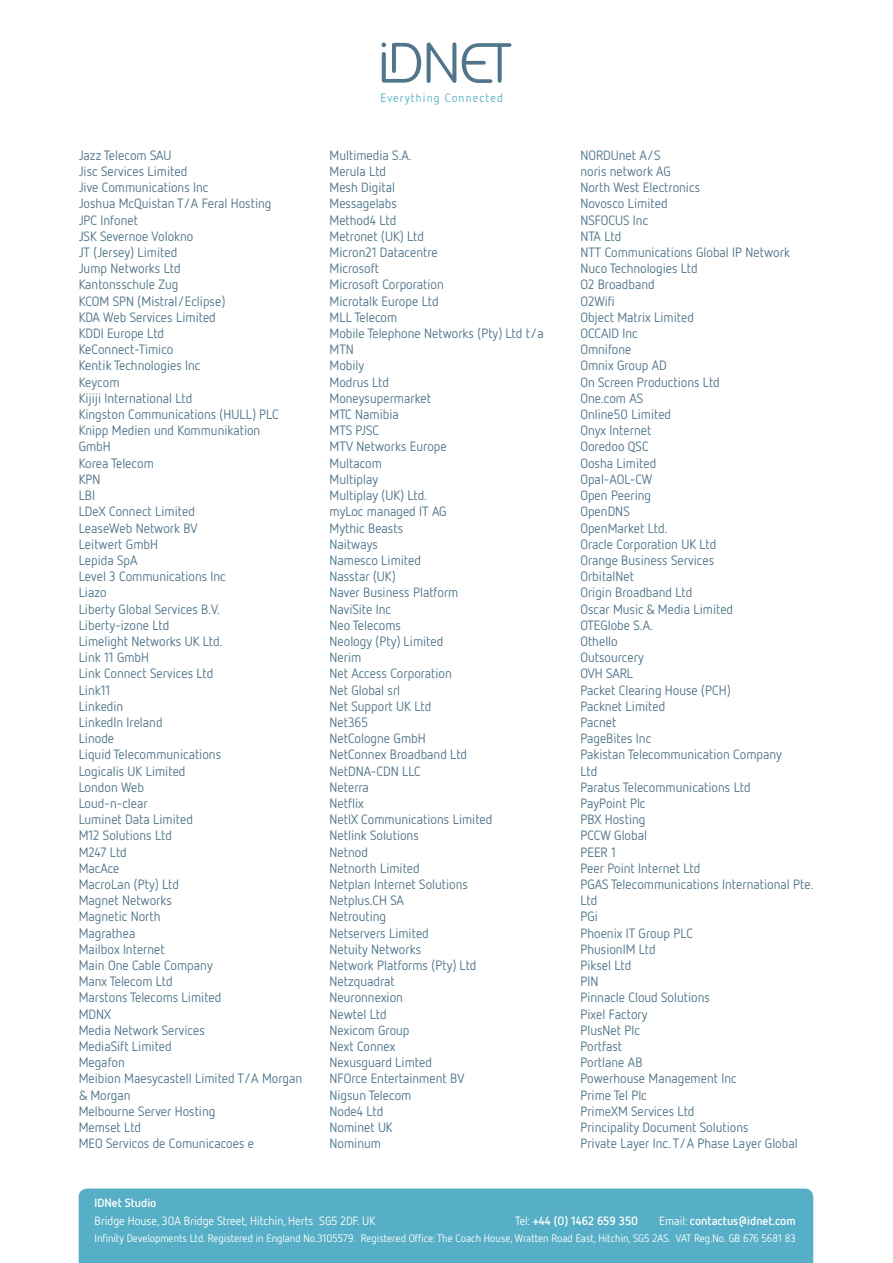
<style>
.page{position:relative;width:893px;height:1263px;background:#fff}
.page>*{position:absolute;margin:0;border:0;box-sizing:border-box;transform-origin:0 0}
.t1{font:13.5px/16.2px "Netto OT";color:#51758b}
.t2{font:700 12px "Netto OT";color:#fff}
.t3{font:12px "Netto OT";color:#fff}
.t4{font:12px "Netto OT";letter-spacing:.09em;color:#56afc6}
.t5{font:10.8px "Netto OT";color:#fff}
.s1{font-weight:400}
</style>
<div class="page">
<div style="left:79px;top:1188px;width:734px;height:75px;background:#56afc6"></div>
<svg style="left:381px;top:43px;width:40px;height:40px"></svg>
<svg style="left:427px;top:43px;width:29px;height:40px"></svg>
<svg style="left:462px;top:43px;width:49px;height:40px"></svg>
<p class="t4" style="left:380px;top:91px;width:124px">Everything Connected</p>
<p class="t1" style="left:79px;top:147px;width:225px">Jazz Telecom SAU<br>Jisc Services Limited<br>Jive Communications Inc<br>Joshua McQuistan T/A Feral Hosting<br>JPC Infonet<br>JSK Severnoe Volokno<br>JT (Jersey) Limited<br>Jump Networks Ltd<br>Kantonsschule Zug<br>KCOM SPN (Mistral/Eclipse)<br>KDA Web Services Limited<br>KDDI Europe Ltd<br>KeConnect-Timico<br>Kentik Technologies Inc<br>Keycom<br>Kijiji International Ltd<br>Kingston Communications (HULL) PLC<br>Knipp Medien und Kommunikation<br>GmbH<br>Korea Telecom<br>KPN<br>LBI<br>LDeX Connect Limited<br>LeaseWeb Network BV<br>Leitwert GmbH<br>Lepida SpA<br>Level 3 Communications Inc<br>Liazo<br>Liberty Global Services B.V.<br>Liberty-izone Ltd<br>Limelight Networks UK Ltd.<br>Link 11 GmbH<br>Link Connect Services Ltd<br>Link11<br>Linkedin<br>LinkedIn Ireland<br>Linode<br>Liquid Telecommunications<br>Logicalis UK Limited<br>London Web<br>Loud-n-clear<br>Luminet Data Limited<br>M12 Solutions Ltd<br>M247 Ltd<br>MacAce<br>MacroLan (Pty) Ltd<br>Magnet Networks<br>Magnetic North<br>Magrathea<br>Mailbox Internet<br>Main One Cable Company<br>Manx Telecom Ltd<br>Marstons Telecoms Limited<br>MDNX<br>Media Network Services<br>MediaSift Limited<br>Megafon<br>Meibion Maesycastell Limited T/A Morgan &amp; Morgan<br>Melbourne Server Hosting<br>Memset Ltd<br>MEO Servicos de Comunicacoes e</p>
<p class="t1" style="left:330px;top:147px;width:216px">Multimedia S.A.<br>Merula Ltd<br>Mesh Digital<br>Messagelabs<br>Method4 Ltd<br>Metronet (UK) Ltd<br>Micron21 Datacentre<br>Microsoft<br>Microsoft Corporation<br>Microtalk Europe Ltd<br>MLL Telecom<br>Mobile Telephone Networks (Pty) Ltd t/a<br>MTN<br>Mobily<br>Modrus Ltd<br>Moneysupermarket<br>MTC Namibia<br>MTS PJSC<br>MTV Networks Europe<br>Multacom<br>Multiplay<br>Multiplay (UK) Ltd.<br>myLoc managed IT AG<br>Mythic Beasts<br>Naitways<br>Namesco Limited<br>Nasstar (UK)<br>Naver Business Platform<br>NaviSite Inc<br>Neo Telecoms<br>Neology (Pty) Limited<br>Nerim<br>Net Access Corporation<br>Net Global srl<br>Net Support UK Ltd<br>Net365<br>NetCologne GmbH<br>NetConnex Broadband Ltd<br>NetDNA-CDN LLC<br>Neterra<br>Netflix<br>NetIX Communications Limited<br>Netlink Solutions<br>Netnod<br>Netnorth Limited<br>Netplan Internet Solutions<br>Netplus.CH SA<br>Netrouting<br>Netservers Limited<br>Netuity Networks<br>Network Platforms (Pty) Ltd<br>Netzquadrat<br>Neuronnexion<br>Newtel Ltd<br>Nexicom Group<br>Next Connex<br>Nexusguard Limted<br>NFOrce Entertainment BV<br>Nigsun Telecom<br>Node4 Ltd<br>Nominet UK<br>Nominum</p>
<p class="t1" style="left:580px;top:147px;width:234px">NORDUnet A/S<br>noris network AG<br>North West Electronics<br>Novosco Limited<br>NSFOCUS Inc<br>NTA Ltd<br>NTT Communications Global IP Network<br>Nuco Technologies Ltd<br>O2 Broadband<br>O2Wifi<br>Object Matrix Limited<br>OCCAID Inc<br>Omnifone<br>Omnix Group AD<br>On Screen Productions Ltd<br>One.com AS<br>Online50 Limited<br>Onyx Internet<br>Ooredoo QSC<br>Oosha Limited<br>Opal-AOL-CW<br>Open Peering<br>OpenDNS<br>OpenMarket Ltd.<br>Oracle Corporation UK Ltd<br>Orange Business Services<br>OrbitalNet<br>Origin Broadband Ltd<br>Oscar Music &amp; Media Limited<br>OTEGlobe S.A.<br>Othello<br>Outsourcery<br>OVH SARL<br>Packet Clearing House (PCH)<br>Packnet Limited<br>Pacnet<br>PageBites Inc<br>Pakistan Telecommunication Company<br>Ltd<br>Paratus Telecommunications Ltd<br>PayPoint Plc<br>PBX Hosting<br>PCCW Global<br>PEER 1<br>Peer Point Internet Ltd<br>PGAS Telecommunications International Pte.<br>Ltd<br>PGi<br>Phoenix IT Group PLC<br>PhusionIM Ltd<br>Piksel Ltd<br>PIN<br>Pinnacle Cloud Solutions<br>Pixel Factory<br>PlusNet Plc<br>Portfast<br>Portlane AB<br>Powerhouse Management Inc<br>Prime Tel Plc<br>PrimeXM Services Ltd<br>Principality Document Solutions<br>Private Layer Inc. T/A Phase Layer Global</p>
<p class="t2" style="left:95px;top:1196px;width:63px">IDNet Studio</p>
<p class="t3" style="left:95px;top:1214px;width:282px">Bridge House, 30A Bridge Street, Hitchin, Herts SG5 2DF. UK</p>
<p class="t2" style="left:515px;top:1214px;width:124px"><span class="s1">Tel:</span> +44 (0) 1462 659 350</p>
<p class="t2" style="left:659px;top:1214px;width:138px"><span class="s1">Email:</span> contactus@idnet.com</p>
<p class="t5" style="left:95px;top:1231px;width:703px">Infinity Developments Ltd. Registered in England No.3105579. Registered Office: The Coach House, Wratten Road East, Hitchin, SG5 2AS. VAT Reg.No. GB 676 5681 83</p>
</div>
